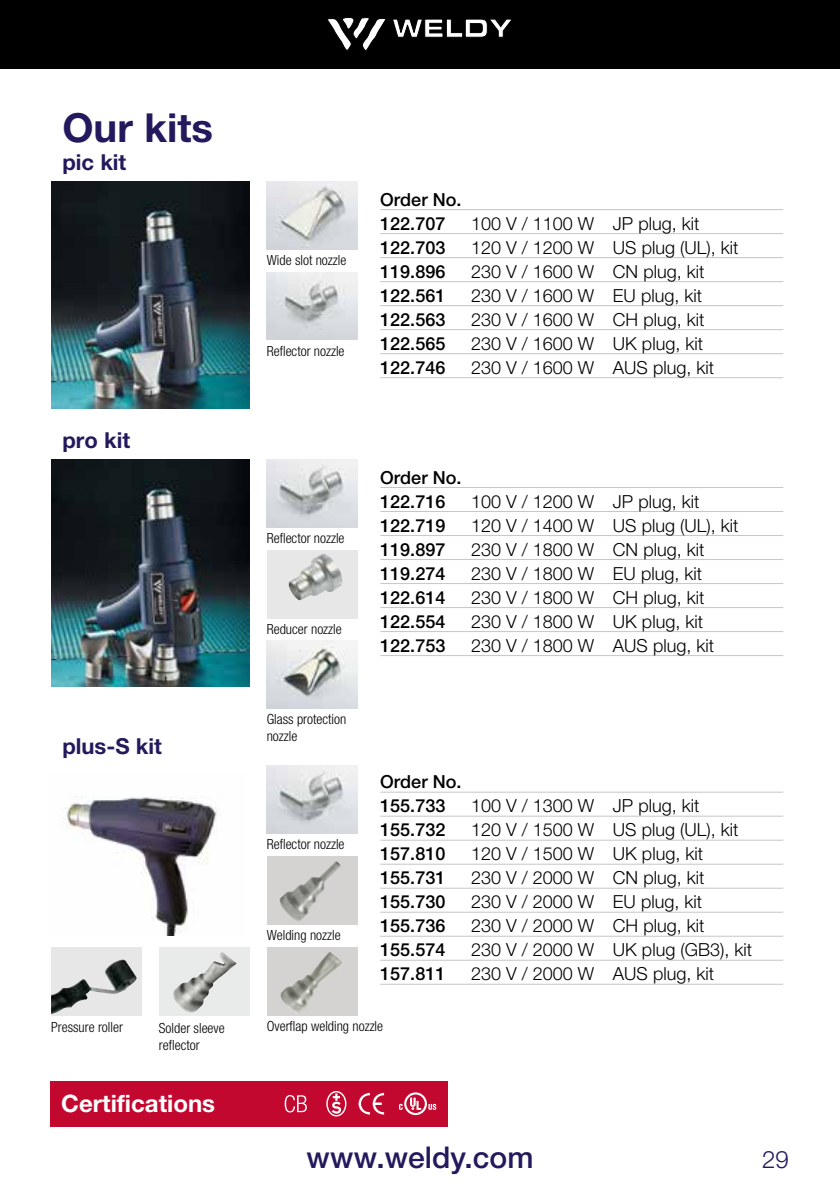
<style>
.page{position:relative;width:840px;height:1191px;background:#fff}
.page>*{position:absolute;margin:0;border:0;box-sizing:border-box;transform-origin:0 0}
.t1{font:700 40px "Helvetica Neue LTW1 G";color:#24195d}
.t2{font:500 30px "Helvetica Neue LTW1 G";color:#24195d}
.t3{font:700 24px "Helvetica Neue LTW1 G";color:#fff}
.t4{font:300 24px "Helvetica Neue LTW1 G";color:#24195d}
.t5{font:700 22px "Helvetica Neue LTW1 G";color:#24195d}
.t6{font:300 18px "Helvetica Neue LTW1 G";color:#000}
.t7{font:500 18px/24px "Helvetica Neue LTW1 G";color:#000}
.t8{font:300 condensed 14px/16.8px "Helvetica Neue LTW1 G";color:#000}
</style>
<div class="page">
<div style="left:0;top:0;width:839px;height:68px;background:#000"></div>
<div style="left:266px;top:550px;width:91px;height:68px;background:#e8e7e7"></div>
<img style="left:288px;top:553px;width:54px;height:47px">
<img style="left:266px;top:181px;width:91px;height:68px">
<img style="left:266px;top:459px;width:91px;height:68px">
<img style="left:266px;top:765px;width:91px;height:68px">
<img style="left:266px;top:272px;width:91px;height:68px">
<img style="left:266px;top:641px;width:91px;height:67px">
<img style="left:51px;top:181px;width:198px;height:227px">
<img style="left:51px;top:459px;width:198px;height:227px">
<div style="left:159px;top:947px;width:90px;height:68px;background:#e9eaea"></div>
<img style="left:173px;top:952px;width:64px;height:61px">
<div style="left:51px;top:947px;width:91px;height:68px;background:#e8e7e7"></div>
<img style="left:51px;top:959px;width:86px;height:55px">
<div style="left:266px;top:856px;width:91px;height:68px;background:#d5d2d2"></div>
<img style="left:279px;top:861px;width:62px;height:60px">
<div style="left:267px;top:947px;width:90px;height:68px;background:#d5d2d2"></div>
<img style="left:280px;top:952px;width:62px;height:61px">
<img style="left:63px;top:796px;width:156px;height:140px">
<svg style="left:327px;top:17px;width:184px;height:34px"></svg>
<hr style="left:380px;top:209px;width:402px;height:1px;background:#c6c6c6">
<hr style="left:380px;top:233px;width:402px;height:1px;background:#c6c6c6">
<hr style="left:380px;top:257px;width:402px;height:1px;background:#c6c6c6">
<hr style="left:380px;top:281px;width:402px;height:1px;background:#c6c6c6">
<hr style="left:380px;top:305px;width:402px;height:1px;background:#c6c6c6">
<hr style="left:380px;top:329px;width:402px;height:1px;background:#c6c6c6">
<hr style="left:380px;top:353px;width:402px;height:1px;background:#c6c6c6">
<hr style="left:380px;top:377px;width:402px;height:1px;background:#c6c6c6">
<hr style="left:380px;top:487px;width:402px;height:1px;background:#c6c6c6">
<hr style="left:380px;top:511px;width:402px;height:1px;background:#c6c6c6">
<hr style="left:380px;top:535px;width:402px;height:1px;background:#c6c6c6">
<hr style="left:380px;top:559px;width:402px;height:1px;background:#c6c6c6">
<hr style="left:380px;top:583px;width:402px;height:1px;background:#c6c6c6">
<hr style="left:380px;top:607px;width:402px;height:1px;background:#c6c6c6">
<hr style="left:380px;top:631px;width:402px;height:1px;background:#c6c6c6">
<hr style="left:380px;top:655px;width:402px;height:1px;background:#c6c6c6">
<hr style="left:380px;top:791px;width:402px;height:1px;background:#c6c6c6">
<hr style="left:380px;top:815px;width:402px;height:1px;background:#c6c6c6">
<hr style="left:380px;top:839px;width:402px;height:1px;background:#c6c6c6">
<hr style="left:380px;top:863px;width:402px;height:1px;background:#c6c6c6">
<hr style="left:380px;top:887px;width:402px;height:1px;background:#c6c6c6">
<hr style="left:380px;top:911px;width:402px;height:1px;background:#c6c6c6">
<hr style="left:380px;top:935px;width:402px;height:1px;background:#c6c6c6">
<hr style="left:380px;top:959px;width:402px;height:1px;background:#c6c6c6">
<hr style="left:380px;top:983px;width:402px;height:1px;background:#c6c6c6">
<div style="left:50px;top:1081px;width:397px;height:45px;background:#c30830"></div>
<svg style="left:358px;top:1093px;width:26px;height:21px"></svg>
<svg style="left:326px;top:1091px;width:20px;height:25px"></svg>
<svg style="left:284px;top:1095px;width:23px;height:17px"></svg>
<svg style="left:399px;top:1092px;width:37px;height:23px"></svg>
<h1 class="t1" style="left:62px;top:103px;width:152px">Our kits</h1>
<p class="t5" style="left:62px;top:148px;width:65px">pic kit</p>
<p class="t5" style="left:62px;top:426px;width:69px">pro kit</p>
<p class="t5" style="left:62px;top:732px;width:101px">plus-S kit</p>
<p class="t8" style="left:51px;top:1018px;width:73px">Pressure roller</p>
<p class="t8" style="left:159px;top:1019px;width:67px">Solder sleeve reflector</p>
<h3 class="t3" style="left:61px;top:1089px;width:155px">Certifications</h3>
<p class="t8" style="left:266px;top:252px;width:81px">Wide slot nozzle</p>
<p class="t8" style="left:266px;top:343px;width:79px">Reflector nozzle</p>
<p class="t7" style="left:380px;top:187px;width:83px">Order No.<br>122.707</p>
<p class="t6" style="left:471px;top:212px;width:230px">100 V / 1100 W JP plug, kit</p>
<p class="t7" style="left:380px;top:235px;width:67px">122.703</p>
<p class="t6" style="left:471px;top:236px;width:269px">120 V / 1200 W US plug (UL), kit</p>
<p class="t7" style="left:380px;top:259px;width:67px">119.896</p>
<p class="t6" style="left:471px;top:260px;width:235px">230 V / 1600 W CN plug, kit</p>
<p class="t7" style="left:380px;top:283px;width:67px">122.561</p>
<p class="t6" style="left:471px;top:284px;width:232px">230 V / 1600 W EU plug, kit</p>
<p class="t7" style="left:380px;top:307px;width:67px">122.563</p>
<p class="t6" style="left:471px;top:308px;width:235px">230 V / 1600 W CH plug, kit</p>
<p class="t7" style="left:380px;top:331px;width:67px">122.565</p>
<p class="t6" style="left:471px;top:332px;width:233px">230 V / 1600 W UK plug, kit</p>
<p class="t7" style="left:380px;top:355px;width:67px">122.746</p>
<p class="t6" style="left:471px;top:356px;width:244px">230 V / 1600 W AUS plug, kit</p>
<p class="t8" style="left:266px;top:530px;width:79px">Reflector nozzle</p>
<p class="t8" style="left:266px;top:620px;width:76px">Reducer nozzle</p>
<p class="t8" style="left:266px;top:711px;width:81px">Glass protection nozzle</p>
<p class="t8" style="left:266px;top:836px;width:79px">Reflector nozzle</p>
<p class="t8" style="left:266px;top:926px;width:75px">Welding nozzle</p>
<p class="t7" style="left:380px;top:465px;width:83px">Order No.<br>122.716</p>
<p class="t6" style="left:471px;top:490px;width:230px">100 V / 1200 W JP plug, kit</p>
<p class="t7" style="left:380px;top:513px;width:67px">122.719</p>
<p class="t6" style="left:471px;top:514px;width:269px">120 V / 1400 W US plug (UL), kit</p>
<p class="t7" style="left:380px;top:537px;width:67px">119.897</p>
<p class="t6" style="left:471px;top:538px;width:235px">230 V / 1800 W CN plug, kit</p>
<p class="t7" style="left:380px;top:561px;width:67px">119.274</p>
<p class="t6" style="left:471px;top:562px;width:232px">230 V / 1800 W EU plug, kit</p>
<p class="t7" style="left:380px;top:585px;width:67px">122.614</p>
<p class="t6" style="left:471px;top:586px;width:235px">230 V / 1800 W CH plug, kit</p>
<p class="t7" style="left:380px;top:609px;width:67px">122.554</p>
<p class="t6" style="left:471px;top:610px;width:233px">230 V / 1800 W UK plug, kit</p>
<p class="t7" style="left:380px;top:633px;width:67px">122.753</p>
<p class="t6" style="left:471px;top:634px;width:244px">230 V / 1800 W AUS plug, kit</p>
<p class="t7" style="left:380px;top:770px;width:83px">Order No.<br>155.733</p>
<p class="t6" style="left:471px;top:795px;width:230px">100 V / 1300 W JP plug, kit</p>
<p class="t7" style="left:380px;top:818px;width:67px">155.732</p>
<p class="t6" style="left:471px;top:819px;width:269px">120 V / 1500 W US plug (UL), kit</p>
<p class="t7" style="left:380px;top:842px;width:67px">157.810</p>
<p class="t6" style="left:471px;top:843px;width:233px">120 V / 1500 W UK plug, kit</p>
<p class="t7" style="left:380px;top:866px;width:67px">155.731</p>
<p class="t6" style="left:471px;top:867px;width:235px">230 V / 2000 W CN plug, kit</p>
<p class="t7" style="left:380px;top:890px;width:67px">155.730</p>
<p class="t6" style="left:471px;top:891px;width:232px">230 V / 2000 W EU plug, kit</p>
<p class="t7" style="left:380px;top:914px;width:67px">155.736</p>
<p class="t6" style="left:471px;top:914px;width:235px">230 V / 2000 W CH plug, kit</p>
<p class="t7" style="left:380px;top:938px;width:67px">155.574</p>
<p class="t6" style="left:471px;top:938px;width:282px">230 V / 2000 W UK plug (GB3), kit</p>
<p class="t7" style="left:380px;top:962px;width:67px">157.811</p>
<p class="t6" style="left:471px;top:962px;width:244px">230 V / 2000 W AUS plug, kit</p>
<p class="t8" style="left:266px;top:1017px;width:118px">Overflap welding nozzle</p>
<h2 class="t2" style="left:306px;top:1139px;width:228px">www.weldy.com</h2>
<h3 class="t4" style="left:761px;top:1145px;width:28px">29</h3>
</div>
